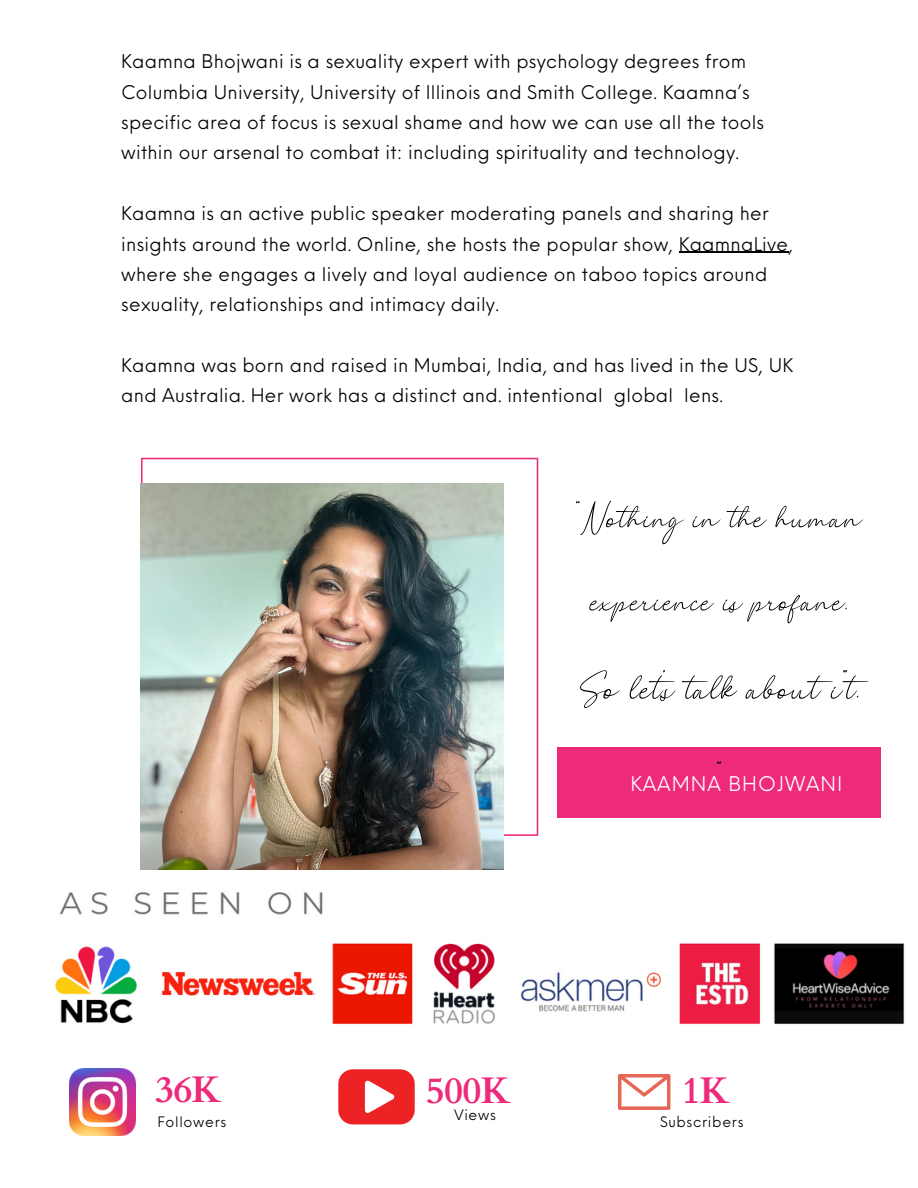
<style>
.page{position:relative;width:918px;height:1188px;background:#fff}
.page>*{position:absolute;margin:0;border:0;box-sizing:border-box;transform-origin:0 0}
.t1{font:76.2px/91.2px "The Bigmaker";letter-spacing:.005em;color:#000;text-align:center}
.t2{font:70.2px/83.2px "The Bigmaker";letter-spacing:.005em;color:#000}
.t3{font:700 37.05px "Cardo";letter-spacing:-.02em;color:#ee2a7b}
.t4{font:19.8px "Neue Einstellung";letter-spacing:.05em;color:#fff}
.t5{font:18.45px/30.3px "Neue Einstellung";letter-spacing:.015em;color:#000}
.t6{font:14.1px "Neue Einstellung";letter-spacing:.05em;color:#000}
</style>
<div class="page">
<svg style="left:141px;top:458px;width:397px;height:378px"></svg>
<img style="left:141px;top:484px;width:362px;height:386px">
<div style="left:557px;top:747px;width:324px;height:71px;background:#ee2a7b"></div>
<img style="left:55px;top:892px;width:850px;height:244px">
<svg style="left:507px;top:779px;width:8px;height:8px"></svg>
<hr style="left:679px;top:252px;width:109px;height:1px;background:#000">
<img style="left:69px;top:1069px;width:66px;height:66px">
<div style="left:338px;top:1069px;width:77px;height:55px;background:#ed2224;border-radius:15px"></div>
<svg style="left:365px;top:1080px;width:30px;height:33px"></svg>
<svg style="left:618px;top:1074px;width:52px;height:36px"></svg>
<p class="t5" style="left:121px;top:45px;width:644px">Kaamna Bhojwani is a sexuality expert with psychology degrees from Columbia University, University of Illinois and Smith College. Kaamna’s specific area of focus is sexual shame and how we can use all the tools within our arsenal to combat it: including spirituality and technology.</p>
<p class="t5" style="left:121px;top:196px;width:673px">Kaamna is an active public speaker moderating panels and sharing her insights around the world. Online, she hosts the popular show, KaamnaLive, where she engages a lively and loyal audience on taboo topics around sexuality, relationships and intimacy daily.</p>
<p class="t5" style="left:121px;top:348px;width:673px">Kaamna was born and raised in Mumbai, India, and has lived in the US, UK and Australia. Her work has a distinct and. intentional global lens.</p>
<p class="t2" style="left:576px;top:479px;width:288px">“Nothing in the human experience is profane.</p>
<p class="t3" style="left:155px;top:1065px;width:68px">36K</p>
<p class="t6" style="left:157px;top:1109px;width:71px">Followers</p>
<p class="t1" style="left:580px;top:646px;width:280px">So let’s talk about i”t. “</p>
<p class="t4" style="left:630px;top:766px;width:213px">KAAMNA BHOJWANI</p>
<p class="t3" style="left:426px;top:1066px;width:86px">500K</p>
<p class="t6" style="left:454px;top:1102px;width:43px">Views</p>
<p class="t3" style="left:682px;top:1066px;width:50px">1K</p>
<p class="t6" style="left:660px;top:1109px;width:85px">Subscribers</p>
</div>
